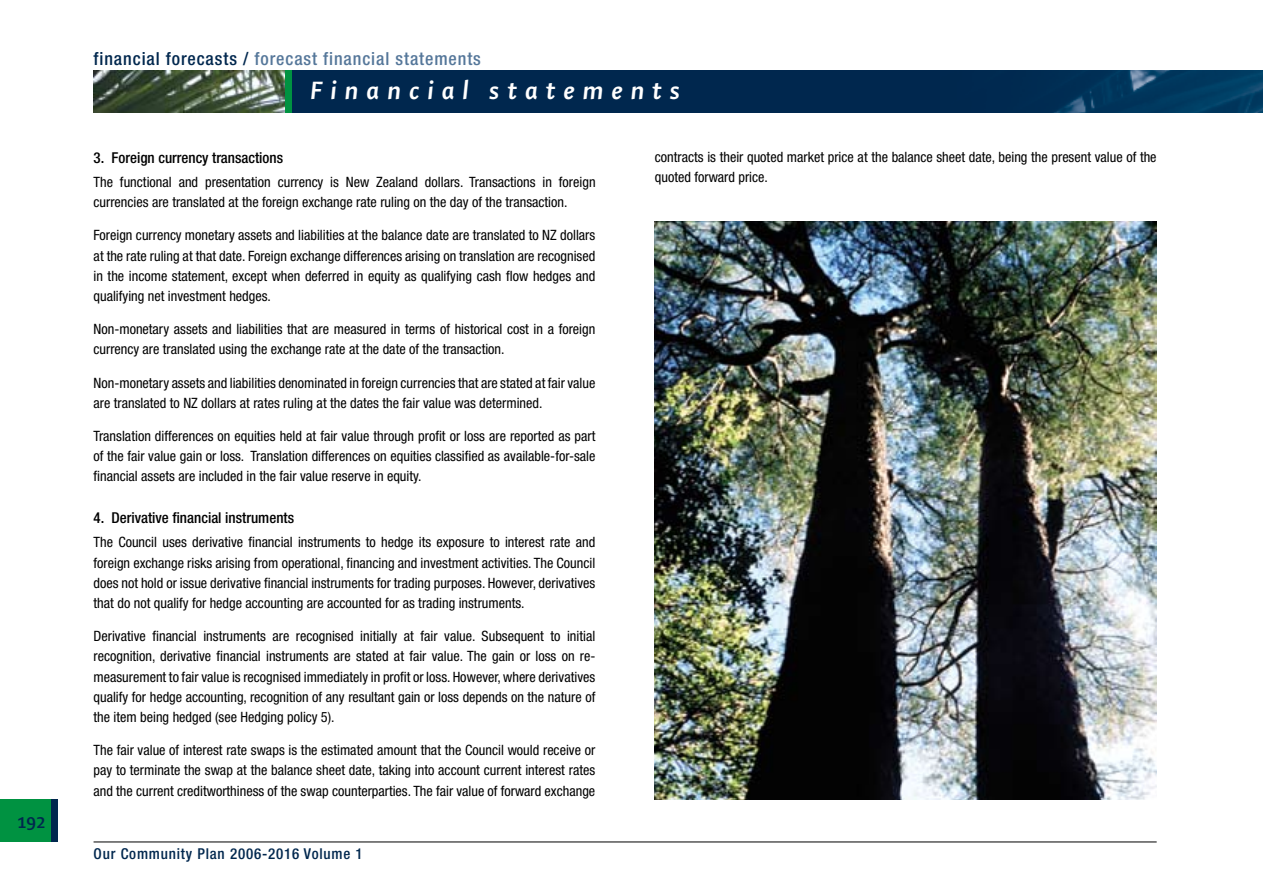
<style>
.page{position:relative;width:1263px;height:893px;background:#fff}
.page>*{position:absolute;margin:0;border:0;box-sizing:border-box;transform-origin:0 0}
.t1{font:27px "Shaker RBI";letter-spacing:.3em;color:#fff}
.t2{font:500 condensed 18px "Helvetica Neue";letter-spacing:.05em;color:#55779a}
.t3{font:18px "Shaker RB";color:#00274e}
.t4{font:500 condensed 15px "Helvetica Neue";color:#000}
.t5{font:500 condensed 15px "Helvetica Neue";letter-spacing:.055em;color:#00274e}
.t6{font:condensed 14.25px/20.2px "Helvetica Neue";color:#000;text-align:justify}
.s1{color:#00274e}
</style>
<div class="page">
<div style="left:291px;top:70px;width:972px;height:43px;background:#00274e"></div>
<img style="left:1053px;top:70px;width:209px;height:43px">
<div style="left:285px;top:70px;width:6px;height:43px;background:#009241"></div>
<img style="left:94px;top:70px;width:191px;height:43px">
<hr style="left:94px;top:842px;width:1063px;height:1px;background:#000">
<div style="left:49px;top:799px;width:8px;height:43px;background:#00274e"></div>
<div style="left:0;top:799px;width:51px;height:43px;background:#009241"></div>
<img style="left:655px;top:221px;width:502px;height:578px">
<p class="t3" style="left:17px;top:812px;width:30px">192</p>
<p class="t2" style="left:94px;top:48px;width:389px"><span class="s1">financial forecasts /</span> forecast financial statements</p>
<h1 class="t1" style="left:310px;top:76px;width:371px">Financial statements</h1>
<p class="t4" style="left:94px;top:148px;width:191px">3. Foreign currency transactions</p>
<p class="t6" style="left:94px;top:172px;width:504px">The functional and presentation currency is New Zealand dollars. Transactions in foreign currencies are translated at the foreign exchange rate ruling on the day of the transaction.</p>
<p class="t6" style="left:94px;top:225px;width:503px">Foreign currency monetary assets and liabilities at the balance date are translated to NZ dollars at the rate ruling at that date. Foreign exchange differences arising on translation are recognised in the income statement, except when deferred in equity as qualifying cash flow hedges and qualifying net investment hedges.</p>
<p class="t6" style="left:94px;top:319px;width:503px">Non-monetary assets and liabilities that are measured in terms of historical cost in a foreign currency are translated using the exchange rate at the date of the transaction.</p>
<p class="t6" style="left:94px;top:372px;width:503px">Non-monetary assets and liabilities denominated in foreign currencies that are stated at fair value are translated to NZ dollars at rates ruling at the dates the fair value was determined.</p>
<p class="t6" style="left:94px;top:425px;width:503px">Translation differences on equities held at fair value through profit or loss are reported as part of the fair value gain or loss. Translation differences on equities classified as available-for-sale financial assets are included in the fair value reserve in equity.</p>
<p class="t4" style="left:94px;top:508px;width:202px">4. Derivative financial instruments</p>
<p class="t6" style="left:94px;top:532px;width:503px">The Council uses derivative financial instruments to hedge its exposure to interest rate and foreign exchange risks arising from operational, financing and investment activities. The Council does not hold or issue derivative financial instruments for trading purposes. However, derivatives that do not qualify for hedge accounting are accounted for as trading instruments.</p>
<p class="t6" style="left:94px;top:626px;width:503px">Derivative financial instruments are recognised initially at fair value. Subsequent to initial recognition, derivative financial instruments are stated at fair value. The gain or loss on re&shy;measurement to fair value is recognised immediately in profit or loss. However, where derivatives qualify for hedge accounting, recognition of any resultant gain or loss depends on the nature of the item being hedged (see Hedging policy 5).</p>
<p class="t6" style="left:94px;top:740px;width:503px">The fair value of interest rate swaps is the estimated amount that the Council would receive or pay to terminate the swap at the balance sheet date, taking into account current interest rates and the current creditworthiness of the swap counterparties. The fair value of forward exchange</p>
<p class="t5" style="left:94px;top:844px;width:271px">Our Community Plan 2006-2016 Volume 1</p>
<p class="t6" style="left:655px;top:147px;width:503px">contracts is their quoted market price at the balance sheet date, being the present value of the quoted forward price.</p>
</div>
